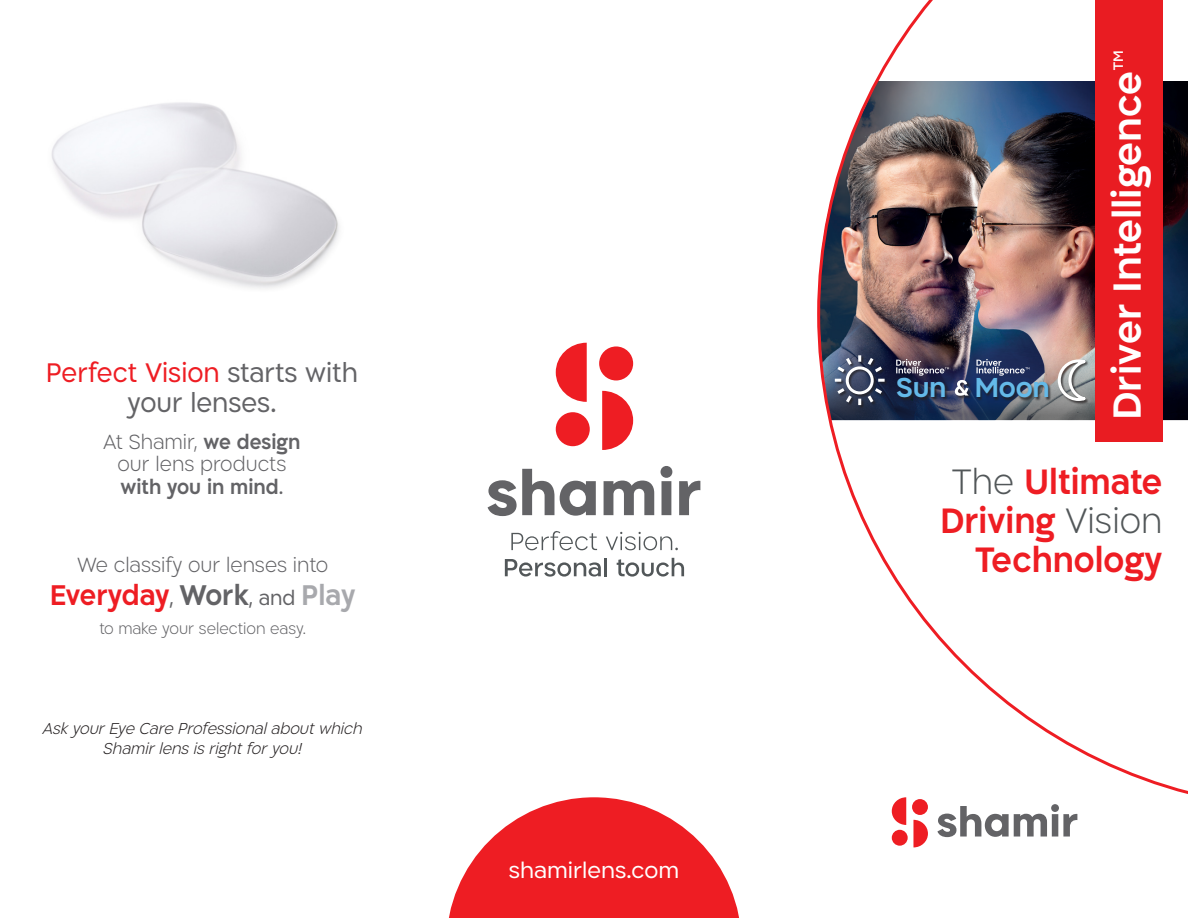
<style>
.page{position:relative;width:1188px;height:918px;background:#fff}
.page>*{position:absolute;margin:0;border:0;box-sizing:border-box;transform-origin:0 0}
.t1{font:45px "Ploni DL1.1 AAA D Bold";color:#fff}
.Subheading{font:40.5px/39px "Ploni DL1.1 AAA D Bold";color:#ee1d23;text-align:right;scale:.95 1}
.t2{font:32.7px "Ploni DL1.1 AAA D Bold";color:#ee1d23;scale:.95 1}
.t3{font:31.5px "Ploni DL1.1 AAA D Bold";letter-spacing:-.015em;color:#64bae9}
.t4{font:30.9px/30px "Ploni DL1.1 AAA";color:#636366;text-align:center;scale:.95 1}
.t5{font:25.35px "Ploni DL1.1 AAA";color:#fff}
.t6{font:300 23.55px/22.5px "Ploni DL1.1 AAA";color:#636366;text-align:center;scale:.95 1}
.t7{font:23.55px "Ploni DL1.1 AAA D Bold";color:#636366;scale:.95 1}
.t8{font:italic 300 18.15px/20px "Ploni DL1.1 AAA";letter-spacing:-.01em;color:#231f20;text-align:center;scale:.95 1}
.t9{font:300 18.15px "Ploni DL1.1 AAA";color:#636366;scale:.95 1}
.s1{color:#ee1d23}
.s2{font-family:"Ploni DL1.1 AAA D Bold";font-weight:400}
.s3{font-family:"Ploni DL1.1 AAA"}
.s4{font-family:"Ploni DL1.1 AAA";font-size:23.55px;color:#636366}
.s5{color:#636366}
.s6{color:#a8a9ad}
.s7{font-family:"Ploni DL1.1 AAA";font-weight:300}
.s8{font-family:"Ploni DL1.1 AAA";font-weight:300;color:#525759}
</style>
<div class="page">
<svg style="left:449px;top:797px;width:290px;height:121px"></svg>
<img style="left:51px;top:102px;width:288px;height:187px">
<svg style="left:937px;top:810px;width:140px;height:27px"></svg>
<svg style="left:913px;top:820px;width:15px;height:27px"></svg>
<div style="left:892px;top:830px;width:16px;height:16px;background:#ee1d23;border-radius:50%"></div>
<svg style="left:892px;top:810px;width:14px;height:15px"></svg>
<div style="left:912px;top:799px;width:16px;height:16px;background:#ee1d23;border-radius:50%"></div>
<img style="left:817px;top:0;width:371px;height:810px">
<svg style="left:488px;top:469px;width:66px;height:47px"></svg>
<svg style="left:560px;top:481px;width:36px;height:35px"></svg>
<svg style="left:604px;top:481px;width:50px;height:34px"></svg>
<svg style="left:661px;top:466px;width:11px;height:49px"></svg>
<svg style="left:679px;top:480px;width:21px;height:35px"></svg>
<svg style="left:602px;top:391px;width:31px;height:59px"></svg>
<div style="left:556px;top:412px;width:34px;height:34px;background:#ee1d23;border-radius:50%"></div>
<svg style="left:556px;top:343px;width:31px;height:59px"></svg>
<div style="left:599px;top:346px;width:34px;height:34px;background:#ee1d23;border-radius:50%"></div>
<svg style="left:511px;top:531px;width:86px;height:19px"></svg>
<svg style="left:606px;top:532px;width:72px;height:18px"></svg>
<svg style="left:505px;top:559px;width:96px;height:18px"></svg>
<hr style="left:604px;top:558px;width:3px;height:18px;background:#525759">
<svg style="left:617px;top:558px;width:67px;height:19px"></svg>
<img style="left:819px;top:338px;width:289px;height:82px">
<h3 class="t4" style="left:46px;top:358px;width:330px"><span class="s1">Perfect Vision</span> starts with your lenses.</h3>
<p class="t6" style="left:104px;top:431px;width:209px">At Shamir, <span class="s2">we design </span>our lens products</p>
<p class="t7" style="left:121px;top:472px;width:173px">with you in mind<span class="s3">.</span></p>
<p class="t6" style="left:77px;top:554px;width:266px">We classify our lenses into</p>
<h3 class="t2" style="left:50px;top:574px;width:323px">Everyday<span class="s4">,</span> <span class="s5">Work</span><span class="s4">, and</span> <span class="s6">Play</span></h3>
<p class="t9" style="left:99px;top:618px;width:219px">to make your selection easy.</p>
<p class="t8" style="left:42px;top:719px;width:343px">AskyourEye Care Professionalaboutwhich<br>Shamirlensisrightforyou!</p>
<h3 class="t5" style="left:509px;top:855px;width:172px">shamirlens.com</h3>
<h3 class="t3" style="left:896px;top:368px;width:155px">Sun Moon</h3>
<p class="t1" style="left:1099px;top:420px;width:372px;rotate:-90deg">Driver Intelligence<span class="s7">™</span></p>
<p class="Subheading" style="left:940px;top:462px;width:235px"><span class="s8">The</span> Ultimate<br>Driving <span class="s8">Vision<br></span>Technology</p>
</div>
